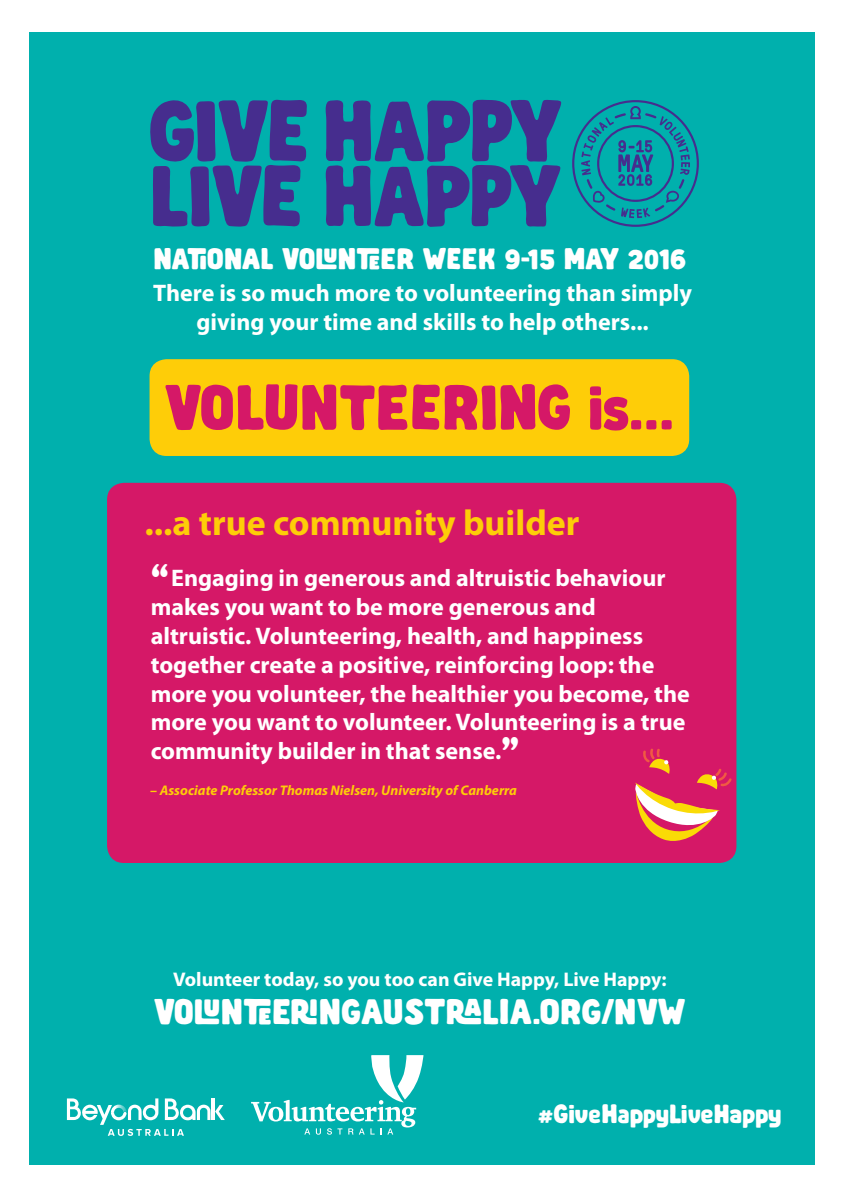
<style>
.page{position:relative;width:842px;height:1191px;background:#fff}
.page>*{position:absolute;margin:0;border:0;box-sizing:border-box;transform-origin:0 0}
.t1{font:60px "Abraham";letter-spacing:-.01em;color:#d51867}
.t2{font:700 36px "Myriad Pro";color:#fecd08}
.t3{font:33.9px "Abraham";letter-spacing:-.02em;color:#fff}
.t4{font:28.3px "Abraham";letter-spacing:-.01em;color:#fff}
.t5{font:25.5px "Abraham";letter-spacing:-.005em;color:#fff}
.t6{font:700 24px/28.8px "Myriad Pro";color:#fff;text-align:center}
.t7{font:700 19.8px "Myriad Pro";color:#fff}
.t8{font:italic 700 14px "Myriad Pro";color:#fecd08}
.s1{font-family:"Cooper";font-weight:900;font-size:32px}
</style>
<div class="page">
<div style="left:29px;top:32px;width:786px;height:1132px;background:#00b0ad"></div>
<svg style="left:251px;top:1055px;width:172px;height:79px"></svg>
<svg style="left:67px;top:1098px;width:158px;height:38px"></svg>
<div style="left:150px;top:359px;width:539px;height:97px;background:#fecd08;border-radius:17px"></div>
<div style="left:107px;top:483px;width:629px;height:380px;background:#d51867;border-radius:17px"></div>
<svg style="left:635px;top:748px;width:97px;height:93px"></svg>
<svg style="left:150px;top:100px;width:411px;height:127px;fill:#462d8e"></svg>
<svg style="left:572px;top:100px;width:127px;height:127px"></svg>
<p class="t4" style="left:153px;top:242px;width:535px">NATIONAL VOLUNTEER WEEK 9-15 MAY 2016</p>
<p class="t6" style="left:153px;top:278px;width:540px">There is so much more to volunteering than simply giving your time and skills to help others...</p>
<h1 class="t1" style="left:165px;top:371px;width:511px">VOLUNTEERING is...</h1>
<h2 class="t2" style="left:145px;top:502px;width:436px">...a true community builder</h2>
<p class="t6" style="left:151px;top:564px;width:541px;text-align:left"><span class="s1">“</span>Engaging in generous and altruistic behaviour makes you want to be more generous and altruistic. Volunteering, health, and happiness together create a positive, reinforcing loop: the more you volunteer, the healthier you become, the more you want to volunteer. Volunteering is a true community builder in that sense.<span class="s1">”</span></p>
<p class="t8" style="left:150px;top:781px;width:368px">– Associate Professor Thomas Nielsen, University of Canberra</p>
<p class="t7" style="left:173px;top:968px;width:495px">Volunteer today, so you too can Give Happy, Live Happy:</p>
<h3 class="t3" style="left:154px;top:990px;width:533px">VOLUNTEERINGAUSTRALIA.ORG/NVW</h3>
<p class="t5" style="left:538px;top:1098px;width:245px">#GiveHappyLiveHappy</p>
</div>
